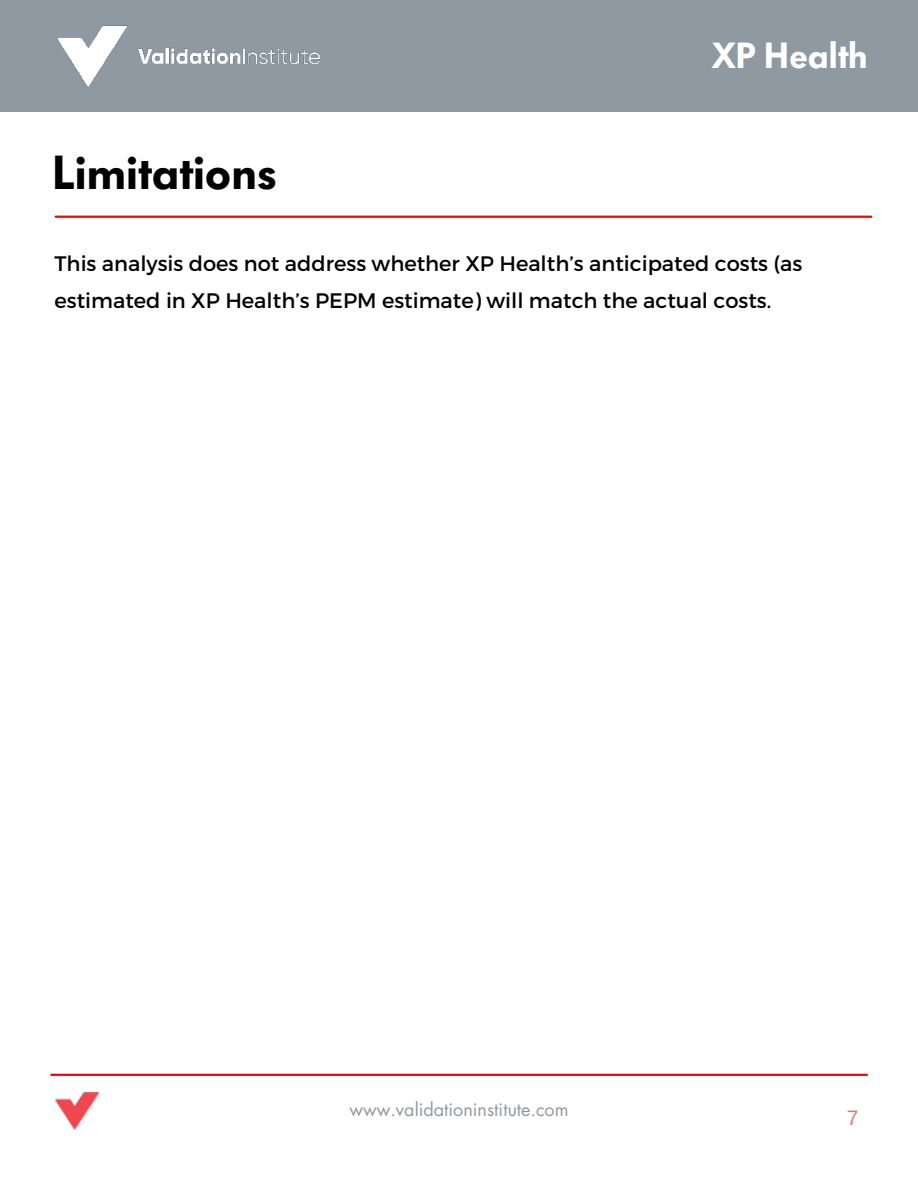
<style>
.page{position:relative;width:918px;height:1188px;background:#fff}
.page>*{position:absolute;margin:0;border:0;box-sizing:border-box;transform-origin:0 0}
.t1{font:600 47.25px "Futura BQ";color:#000}
.t2{font:600 36px "Futura BQ";color:#fff}
.t3{font:21px/37.2px "Montserrat";color:#000}
.t4{font:21px "Arimo";color:#d97f76}
.t5{font:18px "Futura LT";color:#8e99a2}
</style>
<div class="page">
<div style="left:0;top:0;width:918px;height:111px;background:#8e99a2"></div>
<img style="left:57px;top:25px;width:263px;height:62px">
<hr style="left:51px;top:1074px;width:816px;height:2px;background:#f00">
<img style="left:54px;top:1092px;width:45px;height:38px">
<hr style="left:56px;top:216px;width:815px;height:2px;background:#f00">
<h1 class="t1" style="left:52px;top:145px;width:226px">Limitations</h1>
<h2 class="t2" style="left:712px;top:35px;width:158px">XP Health</h2>
<p class="t3" style="left:55px;top:245px;width:749px">This analysis does not address whether XP Health’s anticipated costs (as estimated in XP Health’s PEPM estimate) will match the actual costs.</p>
<p class="t5" style="left:349px;top:1098px;width:221px">www.validationinstitute.com</p>
<p class="t4" style="left:847px;top:1105px;width:13px">7</p>
</div>
